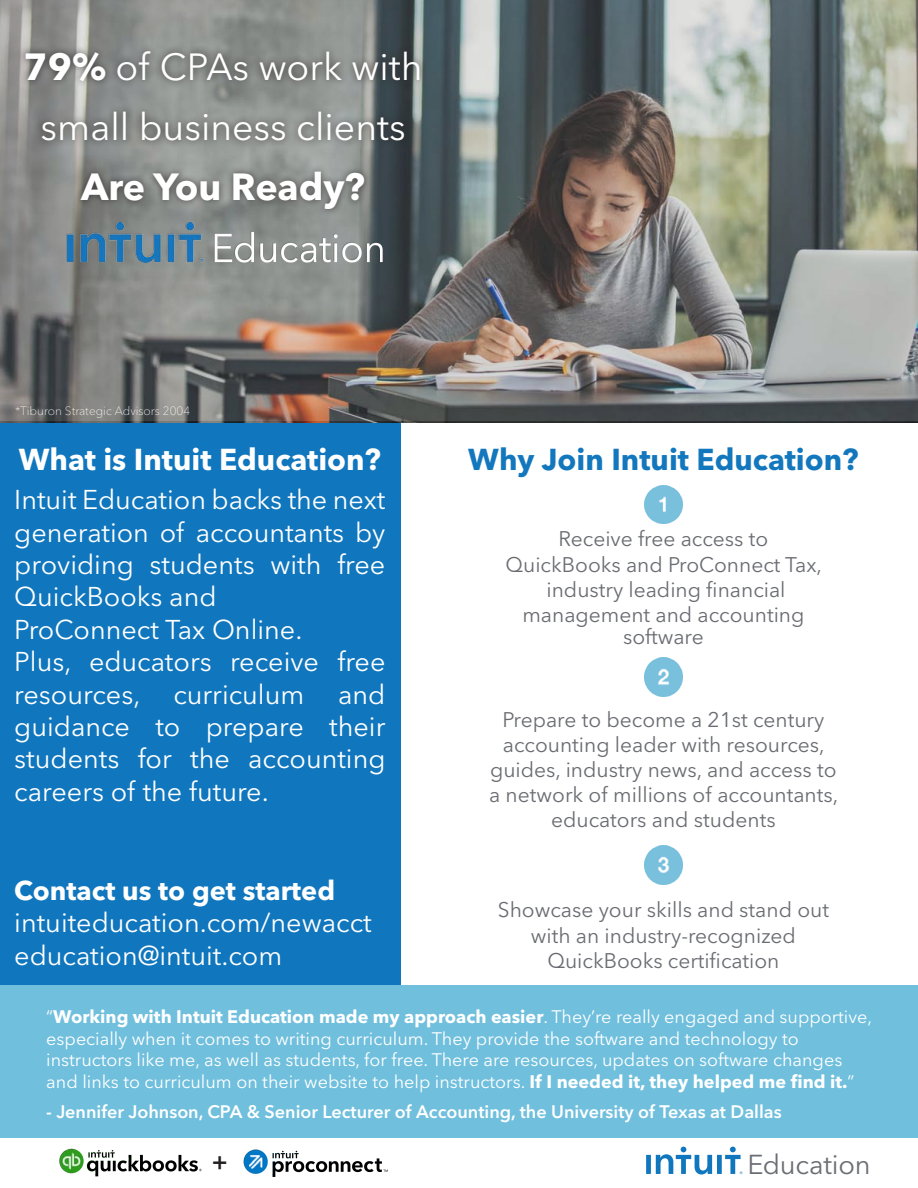
<style>
.page{position:relative;width:918px;height:1188px;background:#fff}
.page>*{position:absolute;margin:0;border:0;box-sizing:border-box;transform-origin:0 0}
.t1{font:37.5px/60px "Avenir Nextfor INTUIT";color:#fff;text-align:center}
.t2{font:700 37.5px "Avenir Nextfor INTUIT";letter-spacing:-.005em;color:#fff}
.t3{font:700 30px "Avenir Nextfor INTUIT";color:#1377bd}
.t4{font:700 30px "Avenir Nextfor INTUIT";color:#fff}
.t5{font:27.15px "Avenir Nextfor INTUIT";letter-spacing:-.01em;color:#6a6d72}
.t6{font:27px/32.4px "Avenir Nextfor INTUIT";color:#fff}
.t7{font:700 27px "Avenir Nextfor INTUIT";color:#fff}
.t8{font:600 24px "Avenir Nextfor INTUIT";color:#231f20}
.t9{font:21px/25.2px "Avenir Nextfor INTUIT";color:#6a6c72;text-align:center}
.t10{font:18px/21.6px "Avenir Nextfor INTUIT";color:#fff}
.t11{font:600 18px "Avenir Nextfor INTUIT";color:#fff}
.t12{font:100 12px "Avenir Nextfor INTUIT";color:#fff}
.s1{font-weight:700}
</style>
<div class="page">
<div style="left:0;top:421px;width:401px;height:569px;background:#1076bd"></div>
<div style="left:0;top:986px;width:918px;height:152px;background:#6fbfdd"></div>
<img style="left:0;top:0;width:918px;height:423px">
<svg style="left:646px;top:1147px;width:97px;height:28px"></svg>
<img style="left:644px;top:485px;width:39px;height:39px">
<img style="left:644px;top:658px;width:39px;height:38px">
<img style="left:644px;top:846px;width:39px;height:39px">
<div style="left:66px;top:222px;width:317px;height:41px;background:#231f20;opacity:.29"></div>
<img style="left:67px;top:223px;width:318px;height:48px">
<div style="left:18px;top:43px;width:410px;height:174px;background:#231f20;opacity:.75"></div>
<img style="left:59px;top:1148px;width:143px;height:28px">
<img style="left:243px;top:1149px;width:145px;height:27px">
<h1 class="t1" style="left:24px;top:37px;width:401px"><span class="s1">79%</span> of CPAs work with small business clients</h1>
<h1 class="t2" style="left:81px;top:164px;width:285px">Are You Ready?</h1>
<p class="t12" style="left:15px;top:403px;width:177px">*Tiburon Strategic Advisors 2004</p>
<h2 class="t4" style="left:19px;top:441px;width:364px">What is Intuit Education?</h2>
<h3 class="t6" style="left:14px;top:484px;width:373px">Intuit Education backs the next generation of accountants by providing students with free<br>QuickBooks and<br>ProConnect Tax Online.<br>Plus, educators receive free resources, curriculum</h3>
<h3 class="t6" style="left:14px;top:678px;width:373px;text-align:justify;text-indent:324px">and guidance to prepare their students for the accounting careers of the future.</h3>
<h3 class="t7" style="left:14px;top:874px;width:322px">Contact us to get started</h3>
<h3 class="t6" style="left:14px;top:907px;width:359px">intuiteducation.com/newacct education@intuit.com</h3>
<h2 class="t3" style="left:468px;top:441px;width:392px">Why Join Intuit Education?</h2>
<p class="t9" style="left:505px;top:527px;width:318px">Receive free access to<br>QuickBooks and ProConnect Tax, industry leading financial management and accounting</p>
<p class="t9" style="left:623px;top:624px;width:82px">software</p>
<p class="t9" style="left:489px;top:707px;width:351px">Prepare to become a 21st century accounting leader with resources, guides, industry news, and access to a network of millions of accountants, educators and students</p>
<p class="t9" style="left:498px;top:897px;width:333px">Showcase your skills and stand out with an industry-recognized<br>QuickBooks certification</p>
<p class="t10" style="left:46px;top:1006px;width:827px">“<span class="s1">Working with Intuit Education made my approach easier</span>. They’re really engaged and supportive, especially when it comes to writing curriculum. They provide the software and technology to instructors like me, as well as students, for free. There are resources, updates on software changes and links to curriculum on their website to help instructors. <span class="s1">If I needed it, they helped me find it.</span>”</p>
<p class="t11" style="left:46px;top:1101px;width:737px">- Jennifer Johnson, CPA &amp; Senior Lecturer of Accounting, the University of Texas at Dallas</p>
<h3 class="t5" style="left:748px;top:1148px;width:125px">Education</h3>
<h3 class="t8" style="left:212px;top:1147px;width:17px">+</h3>
</div>
